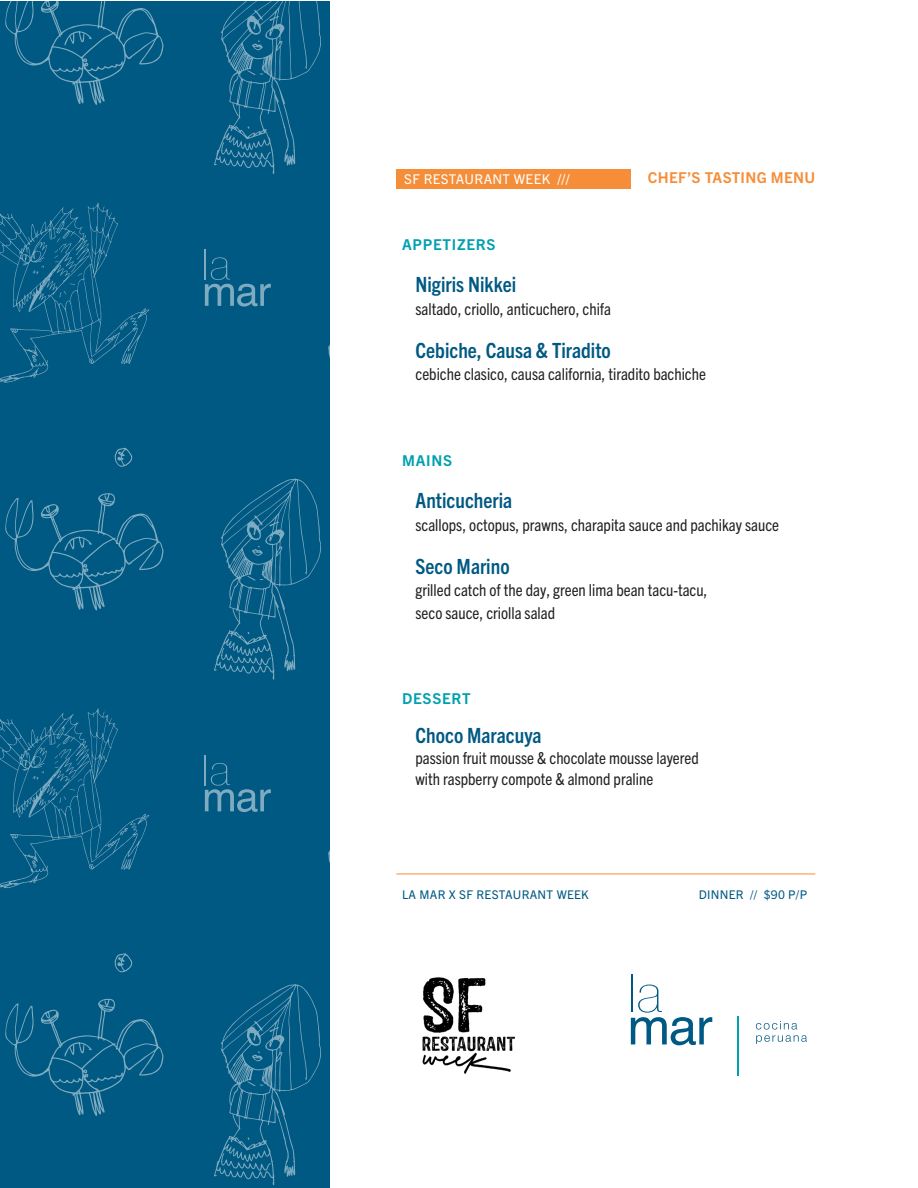
<style>
.page{position:relative;width:918px;height:1188px;background:#fff}
.page>*{position:absolute;margin:0;border:0;box-sizing:border-box;transform-origin:0 0}
.t1{font:700 condensed 21px "Trade Gothic Next LT Pro";color:#005983}
.t2{font:condensed 16.5px/22.5px "Trade Gothic Next LT Pro";color:#231f20}
.t3{font:700 15px "Trade Gothic Next LT Pro";letter-spacing:.05em;color:#00a0b0}
.t4{font:700 15px "Trade Gothic Next LT Pro";letter-spacing:.025em;color:#f68d38}
.t5{font:13.5px "Trade Gothic Next LT Pro";letter-spacing:.025em;color:#fff}
.t6{font:12px "Trade Gothic Next LT Pro";letter-spacing:.025em;color:#005983}
.s1{font-weight:700}
</style>
<div class="page">
<svg style="left:0;top:1px;width:329px;height:1186px;background:#065d86"></svg>
<div style="left:396px;top:169px;width:235px;height:20px;background:#f68d38"></div>
<hr style="left:396px;top:874px;width:419px;height:1px;background:#f68d38">
<img style="left:422px;top:977px;width:93px;height:97px">
<hr style="left:631px;top:975px;width:1px;height:37px;background:#005983">
<svg style="left:631px;top:985px;width:81px;height:60px"></svg>
<hr style="left:737px;top:1016px;width:1px;height:60px;background:#00a0b0">
<svg style="left:756px;top:1021px;width:51px;height:23px"></svg>
<p class="t5" style="left:404px;top:170px;width:167px">SF RESTAURANT WEEK <span class="s1">///</span></p>
<p class="t4" style="left:648px;top:167px;width:169px">CHEF’S TASTING MENU</p>
<p class="t3" style="left:402px;top:234px;width:95px">APPETIZERS</p>
<p class="t1" style="left:416px;top:270px;width:102px">Nigiris Nikkei</p>
<p class="t2" style="left:416px;top:297px;width:197px">saltado, criollo, anticuchero, chifa</p>
<p class="t1" style="left:416px;top:336px;width:197px">Cebiche, Causa &amp; Tiradito</p>
<p class="t2" style="left:416px;top:362px;width:292px">cebiche clasico, causa california, tiradito bachiche</p>
<p class="t3" style="left:402px;top:450px;width:52px">MAINS</p>
<p class="t1" style="left:416px;top:486px;width:98px">Anticucheria</p>
<p class="t2" style="left:416px;top:513px;width:365px">scallops, octopus, prawns, charapita sauce and pachikay sauce</p>
<p class="t1" style="left:416px;top:552px;width:96px">Seco Marino</p>
<p class="t2" style="left:416px;top:578px;width:293px">grilled catch of the day, green lima bean tacu-tacu, seco sauce, criolla salad</p>
<p class="t3" style="left:402px;top:688px;width:70px">DESSERT</p>
<p class="t1" style="left:416px;top:721px;width:127px">Choco Maracuya</p>
<p class="t2" style="left:416px;top:746px;width:285px;line-height:21px">passion fruit mousse &amp; chocolate mousse layered with raspberry compote &amp; almond praline</p>
<p class="t6" style="left:402px;top:887px;width:188px">LA MAR X SF RESTAURANT WEEK</p>
<p class="t6" style="left:699px;top:887px;width:110px">DINNER // $90 P/P</p>
</div>
